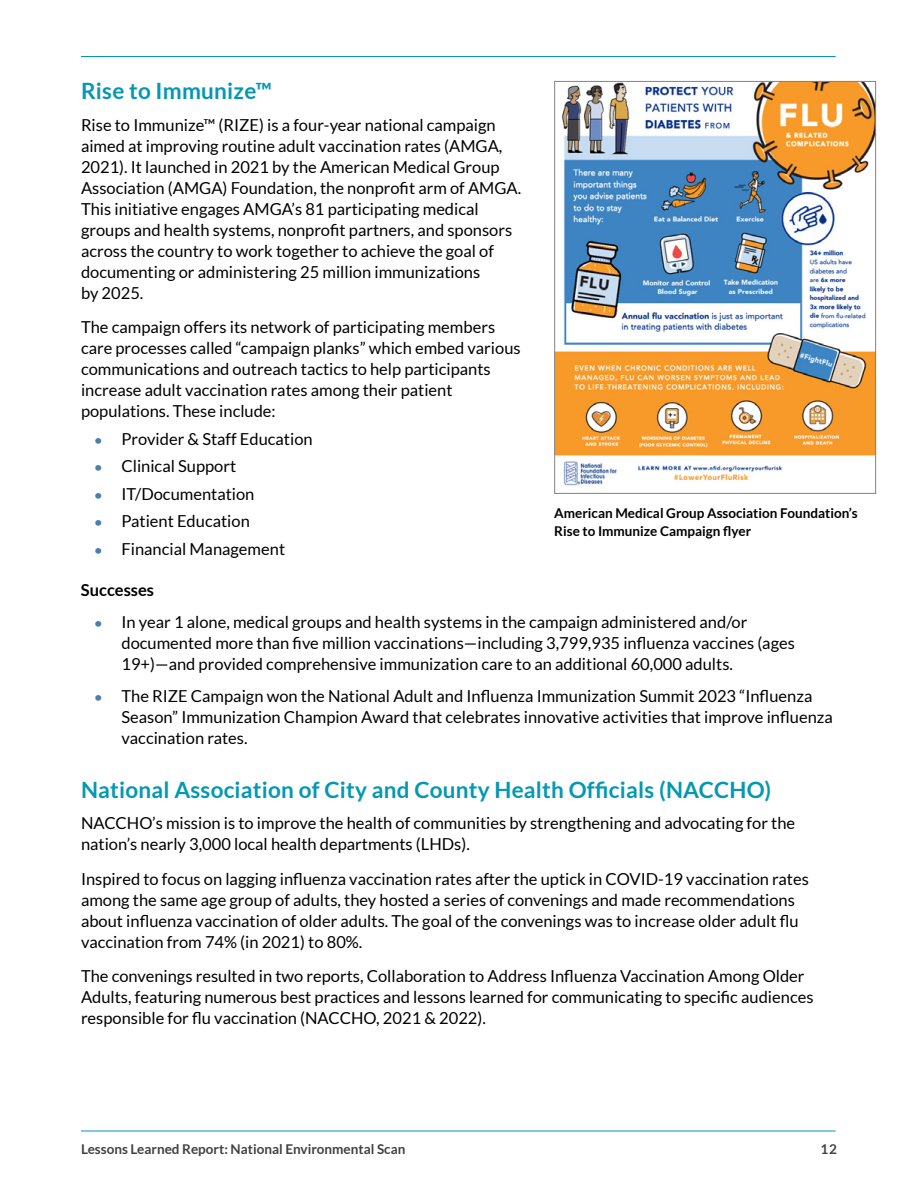
<style>
.page{position:relative;width:918px;height:1188px;background:#fff}
.page>*{position:absolute;margin:0;border:0;box-sizing:border-box;transform-origin:0 0}
.t1{font:700 22.5px "Lato";letter-spacing:.01em;color:#0498b2}
.t2{font:16.5px/21px "Lato";color:#000}
.t3{font:700 16.5px "Lato";color:#000}
.t4{font:700 13.5px/18px "Lato";color:#000}
.t5{font:700 13.5px "Lato";color:#414042}
.s1{font-weight:700;font-size:13.5px;color:#4a7eac}
</style>
<div class="page">
<hr style="left:81px;top:1131px;width:755px;height:1px;background:#0498b2">
<hr style="left:81px;top:56px;width:755px;height:1px;background:#0498b2">
<img style="left:556px;top:83px;width:318px;height:403px">
<div style="left:554px;top:81px;width:322px;height:413px;border:1px solid #808284"></div>
<h1 class="t1" style="left:81px;top:78px;width:192px">Rise to Immunize™</h1>
<p class="t2" style="left:81px;top:114px;width:442px">Rise to Immunize™ (RIZE) is a four-year national campaign aimed at improving routine adult vaccination rates (AMGA, 2021). It launched in 2021 by the American Medical Group Association (AMGA) Foundation, the nonprofit arm of AMGA.<br>This initiative engages AMGA’s 81 participating medical groups and health systems, nonprofit partners, and sponsors across the country to work together to achieve the goal of documenting or administering 25 million immunizations<br>by 2025.</p>
<p class="t2" style="left:81px;top:317px;width:441px">The campaign offers its network of participating members care processes called “campaign planks” which embed various communications and outreach tactics to help participants increase adult vaccination rates among their patient populations. These include:</p>
<p class="t2" style="left:94px;top:428px;width:220px"><span class="s1">•</span> Provider &amp; Staff Education</p>
<p class="t2" style="left:94px;top:456px;width:143px"><span class="s1">•</span> Clinical Support</p>
<p class="t2" style="left:94px;top:483px;width:161px"><span class="s1">•</span> IT/Documentation</p>
<p class="t2" style="left:94px;top:511px;width:157px"><span class="s1">•</span> Patient Education</p>
<p class="t2" style="left:94px;top:538px;width:192px"><span class="s1">•</span> Financial Management</p>
<p class="t3" style="left:81px;top:581px;width:75px">Successes</p>
<p class="t2" style="left:122px;top:611px;width:675px;text-indent:-27px"><span class="s1">•</span> In year 1 alone, medical groups and health systems in the campaign administered and/or documented more than five million vaccinations—including 3,799,935 influenza vaccines (ages<br>19+)—and provided comprehensive immunization care to an additional 60,000 adults.</p>
<p class="t2" style="left:122px;top:685px;width:713px;text-indent:-27px"><span class="s1">•</span> The RIZE Campaign won the National Adult and Influenza Immunization Summit 2023 “Influenza<br>Season” Immunization Champion Award that celebrates innovative activities that improve influenza vaccination rates.</p>
<h1 class="t1" style="left:81px;top:777px;width:692px">National Association of City and County Health Officials (NACCHO)</h1>
<p class="t2" style="left:81px;top:813px;width:716px">NACCHO’s mission is to improve the health of communities by strengthening and advocating for the nation’s nearly 3,000 local health departments (LHDs).</p>
<p class="t2" style="left:81px;top:868px;width:729px">Inspired to focus on lagging influenza vaccination rates after the uptick in COVID-19 vaccination rates among the same age group of adults, they hosted a series of convenings and made recommendations about influenza vaccination of older adults. The goal of the convenings was to increase older adult flu vaccination from 74% (in 2021) to 80%.</p>
<p class="t2" style="left:81px;top:966px;width:734px">The convenings resulted in two reports, Collaboration to Address Influenza Vaccination Among Older<br>Adults, featuring numerous best practices and lessons learned for communicating to specific audiences responsible for flu vaccination (NACCHO, 2021 &amp; 2022).</p>
<p class="t4" style="left:554px;top:504px;width:305px">American Medical Group Association Foundation’s<br>Rise to Immunize Campaign flyer</p>
<p class="t5" style="left:81px;top:1141px;width:326px">Lessons Learned Report: National Environmental Scan</p>
<p class="t5" style="left:820px;top:1141px;width:18px">12</p>
</div>
